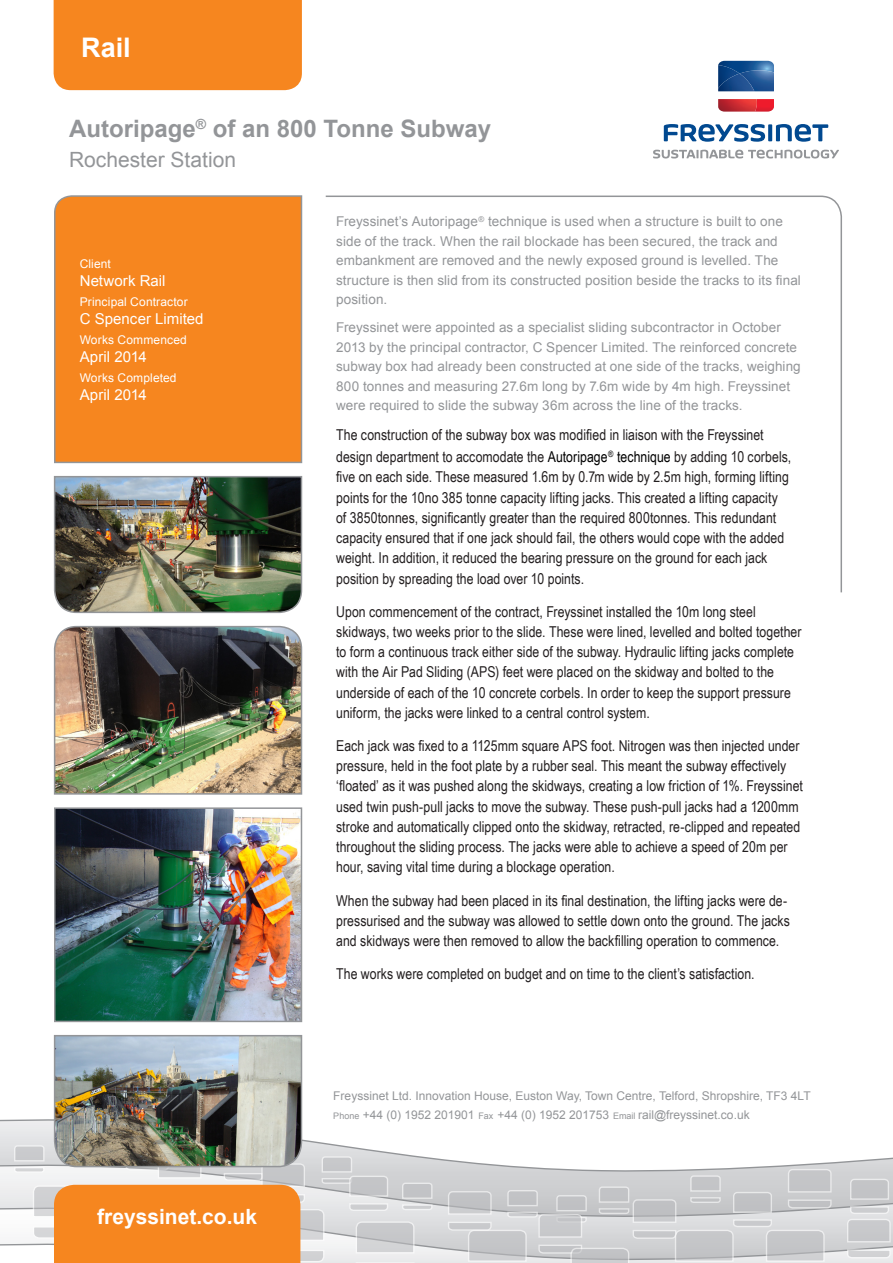
<style>
.page{position:relative;width:893px;height:1263px;background:#fff}
.page>*{position:absolute;margin:0;border:0;box-sizing:border-box;transform-origin:0 0}
.body{font:700 27px "Arial";color:#fff}
.sheet_title_bold{font:700 24px "Arial";color:#939598}
.body-2{font:700 21px "Arial";color:#fff}
.sheet_job_title{font:21px "Arial";color:#939598}
.body-3{font:15px/20.2px "Arial Narrow";letter-spacing:.005em;color:#231f20}
.cs_list_detail{font:15px "Arial";letter-spacing:.005em;color:#fff}
.intro_para{font:13.5px/19.5px "Arial";letter-spacing:.005em;color:#939598}
.t1{font:12px "Arial";color:#939598}
.cs_list_headers{font:12px "Arial";letter-spacing:.01em;color:#fff}
.s1{color:#000}
.s2{font-size:9px}
</style>
<div class="page">
<img style="left:53px;top:625px;width:250px;height:170px">
<div style="left:54px;top:0;width:248px;height:90px;background:#f6861f"></div>
<svg style="left:325px;top:195px;width:517px;height:398px"></svg>
<img style="left:53px;top:476px;width:250px;height:138px">
<div style="left:54px;top:195px;width:249px;height:269px;background:#f6861f"></div>
<svg style="left:0;top:1220px;width:893px;height:43px"></svg>
<svg style="left:0;top:1119px;width:893px;height:101px"></svg>
<svg style="left:846px;top:1249px;width:45px;height:10px"></svg>
<svg style="left:846px;top:1178px;width:45px;height:65px"></svg>
<svg style="left:447px;top:1168px;width:385px;height:95px"></svg>
<img style="left:54px;top:807px;width:249px;height:216px">
<img style="left:13px;top:1035px;width:420px;height:228px">
<svg style="left:664px;top:124px;width:101px;height:18px"></svg>
<svg style="left:768px;top:124px;width:4px;height:17px"></svg>
<svg style="left:776px;top:124px;width:52px;height:18px"></svg>
<svg style="left:757px;top:99px;width:17px;height:13px"></svg>
<img style="left:718px;top:99px;width:39px;height:13px">
<svg style="left:718px;top:61px;width:56px;height:30px"></svg>
<img style="left:718px;top:74px;width:36px;height:17px">
<svg style="left:653px;top:150px;width:186px;height:8px"></svg>
<p class="body" style="left:81px;top:29px;width:51px">Rail</p>
<p class="sheet_title_bold" style="left:69px;top:112px;width:423px">Autoripage<sup>®</sup> of an 800 Tonne Subway</p>
<p class="sheet_job_title" style="left:69px;top:146px;width:168px">Rochester Station</p>
<p class="cs_list_headers" style="left:80px;top:256px;width:33px">Client</p>
<p class="cs_list_detail" style="left:80px;top:271px;width:87px">Network Rail</p>
<p class="cs_list_headers" style="left:80px;top:294px;width:109px">Principal Contractor</p>
<p class="cs_list_detail" style="left:80px;top:309px;width:125px">C Spencer Limited</p>
<p class="cs_list_headers" style="left:80px;top:332px;width:109px">Works Commenced</p>
<p class="cs_list_detail" style="left:80px;top:347px;width:69px">April 2014</p>
<p class="cs_list_headers" style="left:80px;top:370px;width:98px">Works Completed</p>
<p class="cs_list_detail" style="left:80px;top:385px;width:69px">April 2014</p>
<p class="body-2" style="left:97px;top:1203px;width:161px">freyssinet.co.uk</p>
<p class="intro_para" style="left:336px;top:212px;width:466px">Freyssinet’s Autoripage<sup>®</sup> technique is used when a structure is built to one side of the track. When the rail blockade has been secured, the track and embankment are removed and the newly exposed ground is levelled. The structure is then slid from its constructed position beside the tracks to its final position.</p>
<p class="intro_para" style="left:336px;top:318px;width:466px">Freyssinet were appointed as a specialist sliding subcontractor in October 2013 by the principal contractor, C Spencer Limited. The reinforced concrete subway box had already been constructed at one side of the tracks, weighing 800 tonnes and measuring 27.6m long by 7.6m wide by 4m high. Freyssinet were required to slide the subway 36m across the line of the tracks.</p>
<p class="body-3" style="left:336px;top:424px;width:457px;line-height:21.8px">The construction of the subway box was modified in liaison with the Freyssinet design department to accomodate the <span class="s1">Autoripage</span><sup>®</sup> <span class="s1">technique</span> by adding 10 corbels,</p>
<p class="body-3" style="left:336px;top:466px;width:454px">five on each side. These measured 1.6m by 0.7m wide by 2.5m high, forming lifting points for the 10no 385 tonne capacity lifting jacks. This created a lifting capacity of 3850tonnes, significantly greater than the required 800tonnes. This redundant capacity ensured that if one jack should fail, the others would cope with the added weight. In addition, it reduced the bearing pressure on the ground for each jack position by spreading the load over 10 points.</p>
<p class="body-3" style="left:336px;top:601px;width:467px">Upon commencement of the contract, Freyssinet installed the 10m long steel skidways, two weeks prior to the slide. These were lined, levelled and bolted together to form a continuous track either side of the subway. Hydraulic lifting jacks complete with the Air Pad Sliding (APS) feet were placed on the skidway and bolted to the underside of each of the 10 concrete corbels. In order to keep the support pressure uniform, the jacks were linked to a central control system.</p>
<p class="body-3" style="left:336px;top:735px;width:468px">Each jack was fixed to a 1125mm square APS foot. Nitrogen was then injected under pressure, held in the foot plate by a rubber seal. This meant the subway effectively ‘floated’ as it was pushed along the skidways, creating a low friction of 1%. Freyssinet used twin push-pull jacks to move the subway. These push-pull jacks had a 1200mm stroke and automatically clipped onto the skidway, retracted, re-clipped and repeated throughout the sliding process. The jacks were able to achieve a speed of 20m per hour, saving vital time during a blockage operation.</p>
<p class="body-3" style="left:336px;top:889px;width:455px">When the subway had been placed in its final destination, the lifting jacks were de&shy;pressurised and the subway was allowed to settle down onto the ground. The jacks and skidways were then removed to allow the backfilling operation to commence.</p>
<p class="body-3" style="left:336px;top:963px;width:420px">The works were completed on budget and on time to the client’s satisfaction.</p>
<p class="t1" style="left:333px;top:1088px;width:479px">Freyssinet Ltd. Innovation House, Euston Way, Town Centre, Telford, Shropshire, TF3 4LT</p>
<p class="t1" style="left:333px;top:1107px;width:418px"><span class="s2">Phone</span> +44 (0) 1952 201901 <span class="s2">Fax</span> +44 (0) 1952 201753 <span class="s2">Email</span> rail@freyssinet.co.uk</p>
</div>
